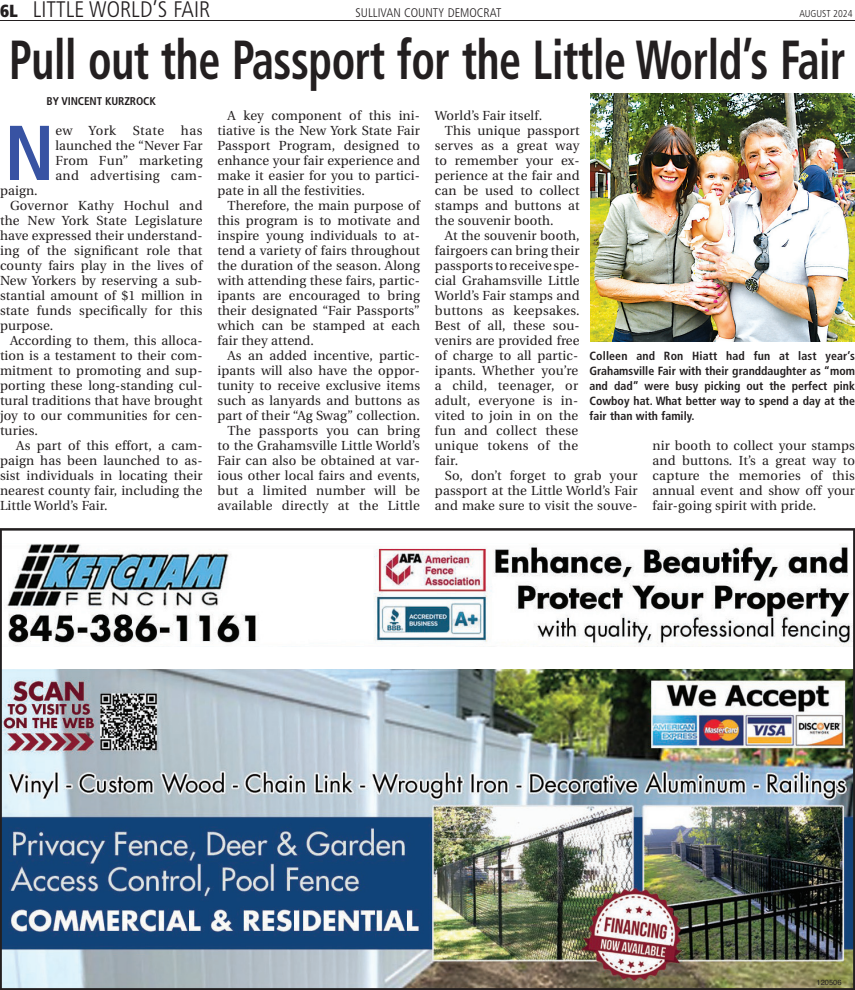
<style>
.page{position:relative;width:855px;height:990px;background:#fff}
.page>*{position:absolute;margin:0;border:0;box-sizing:border-box;transform-origin:0 0}
.t1{font:700 condensed 77.62px "Frutiger";color:#3853a3}
.t2{font:700 condensed 55px "Frutiger";letter-spacing:-.01em;color:#231f20;scale:.8 1}
.t3{font:300 condensed 22.5px "Frutiger";color:#231f20}
.t4{font:13.12px/15px "Utopia";letter-spacing:.01em;color:#231f20;text-align:justify}
.t5{font:300 condensed 12.5px "Frutiger";color:#231f20}
.t6{font:700 condensed 11.88px/15px "Frutiger";color:#231f20;text-align:justify}
.t7{font:700 condensed 11.25px "Frutiger";letter-spacing:-.01em;color:#231f20}
.t8{font:300 condensed 10px "Frutiger";color:#231f20}
.t9{font:7.5px "Helvetica";color:#231f20}
.s1{font-weight:900;font-size:17.5px}
</style>
<div class="page">
<hr style="left:0;top:21px;width:855px;height:1px;background:#231f20">
<img style="left:0;top:529px;width:855px;height:461px">
<img style="left:591px;top:93px;width:264px;height:249px">
<h3 class="t3" style="left:0;top:1px;width:212px"><span class="s1">6L</span> LITTLE WORLD’S FAIR</h3>
<p class="t5" style="left:356px;top:8px;width:148px">SULLIVAN COUNTY DEMOCRAT</p>
<p class="t8" style="left:800px;top:10px;width:54px">AUGUST 2024</p>
<h2 class="t2" style="left:9px;top:38px;width:1047px">Pull out the Passport for the Little World’s Fair</h2>
<p class="t7" style="left:47px;top:97px;width:111px">BY VINCENT KURZROCK</p>
<h1 class="t1" style="left:4px;top:122px;width:52px">N</h1>
<p class="t4" style="left:55px;top:124px;width:62px">ew York</p>
<p class="t4" style="left:133px;top:124px;width:33px">State</p>
<p class="t4" style="left:217px;top:109px;width:204px;text-indent:10px">A key component of this ini&shy;tiative is the New York State Fair Passport Program, designed to enhance your fair experience and make it easier for you to partici&shy;pate in all the festivities.</p>
<p class="t4" style="left:217px;top:199px;width:204px;text-indent:10px">Therefore, the main purpose of this program is to motivate and inspire young individuals to at&shy;tend a variety of fairs throughout the duration of the season. Along with attending these fairs, partic&shy;ipants are encouraged to bring their designated “Fair Passports” which can be stamped at each fair they attend.</p>
<p class="t4" style="left:217px;top:349px;width:204px;text-align:right">As an added incentive, partic&shy;ipants will also have the oppor&shy;tunity to receive exclusive items such as lanyards and buttons as part of their “Ag Swag” collection.<br>The passports you can bring to the Grahamsville Little World’s<br>Fair can also be obtained at var&shy;ious other local fairs and events, but a limited number will be available directly at the Little</p>
<p class="t4" style="left:435px;top:109px;width:109px">World’s Fair itself.</p>
<p class="t4" style="left:445px;top:124px;width:136px">This unique passport</p>
<p class="t4" style="left:435px;top:139px;width:146px">serves as a great way</p>
<p class="t4" style="left:435px;top:154px;width:146px">to remember your ex-</p>
<p class="t4" style="left:435px;top:169px;width:146px">perience at the fair and</p>
<p class="t4" style="left:435px;top:184px;width:146px">can be used to collect</p>
<p class="t4" style="left:435px;top:199px;width:146px">stamps and buttons at</p>
<p class="t4" style="left:435px;top:214px;width:120px">the souvenir booth.</p>
<p class="t4" style="left:445px;top:229px;width:136px">At the souvenir booth,</p>
<p class="t4" style="left:435px;top:244px;width:146px">fairgoers can bring their</p>
<p class="t4" style="left:435px;top:259px;width:146px">passports to receive spe-</p>
<p class="t4" style="left:435px;top:274px;width:146px">cial Grahamsville Little</p>
<p class="t4" style="left:435px;top:289px;width:146px">World’s Fair stamps and</p>
<p class="t4" style="left:435px;top:304px;width:146px">buttons as keepsakes.</p>
<p class="t4" style="left:435px;top:319px;width:146px">Best of all, these sou-</p>
<p class="t4" style="left:435px;top:334px;width:146px">venirs are provided free</p>
<p class="t4" style="left:435px;top:349px;width:145px">of charge to all partic-</p>
<p class="t4" style="left:435px;top:364px;width:145px">ipants. Whether you’re</p>
<p class="t4" style="left:435px;top:379px;width:145px">a child, teenager, or</p>
<p class="t4" style="left:435px;top:394px;width:145px">adult, everyone is in-</p>
<p class="t4" style="left:435px;top:409px;width:145px">vited to join in on the</p>
<p class="t4" style="left:435px;top:424px;width:145px">fun and collect these</p>
<p class="t4" style="left:435px;top:439px;width:145px">unique tokens of the</p>
<p class="t4" style="left:435px;top:454px;width:25px">fair.</p>
<p class="t4" style="left:445px;top:469px;width:194px">So, don’t forget to grab your</p>
<p class="t4" style="left:435px;top:484px;width:204px">passport at the Little World’s Fair</p>
<p class="t4" style="left:435px;top:499px;width:204px">and make sure to visit the souve-</p>
<p class="t4" style="left:55px;top:124px;width:149px;text-indent:126px">has launched the “Never Far From Fun” marketing and advertising cam-</p>
<p class="t4" style="left:0;top:184px;width:39px">paign.</p>
<p class="t4" style="left:10px;top:199px;width:194px">Governor Kathy Hochul and</p>
<p class="t4" style="left:0;top:214px;width:204px">the New York State Legislature</p>
<p class="t4" style="left:0;top:229px;width:204px">have expressed their understand-</p>
<p class="t4" style="left:0;top:244px;width:204px">ing of the significant role that</p>
<p class="t4" style="left:0;top:259px;width:204px">county fairs play in the lives of</p>
<p class="t4" style="left:0;top:274px;width:204px">New Yorkers by reserving a sub-</p>
<p class="t4" style="left:0;top:289px;width:204px">stantial amount of $1 million in</p>
<p class="t4" style="left:0;top:304px;width:204px">state funds specifically for this</p>
<p class="t4" style="left:0;top:319px;width:55px">purpose.</p>
<p class="t4" style="left:10px;top:334px;width:194px">According to them, this alloca-</p>
<p class="t4" style="left:0;top:349px;width:204px">tion is a testament to their com-</p>
<p class="t4" style="left:0;top:364px;width:204px">mitment to promoting and sup-</p>
<p class="t4" style="left:0;top:379px;width:204px">porting these long-standing cul-</p>
<p class="t4" style="left:0;top:394px;width:204px">tural traditions that have brought</p>
<p class="t4" style="left:0;top:409px;width:204px">joy to our communities for cen-</p>
<p class="t4" style="left:0;top:424px;width:39px">turies.</p>
<p class="t4" style="left:16px;top:439px;width:188px">As part of this effort, a cam-</p>
<p class="t4" style="left:0;top:454px;width:204px">paign has been launched to as-</p>
<p class="t4" style="left:0;top:469px;width:204px">sist individuals in locating their</p>
<p class="t4" style="left:0;top:484px;width:204px">nearest county fair, including the</p>
<p class="t4" style="left:0;top:499px;width:109px">Little World’s Fair.</p>
<p class="t6" style="left:590px;top:349px;width:267px">Colleen and Ron Hiatt had fun at last year’s Grahamsville Fair with their granddaughter as “mom and dad” were busy picking out the perfect pink Cowboy hat. What better way to spend a day at the fair than with family.</p>
<p class="t4" style="left:652px;top:439px;width:204px">nir booth to collect your stamps and buttons. It’s a great way to capture the memories of this annual event and show off your fair-going spirit with pride.</p>
<p class="t9" style="left:817px;top:978px;width:27px">120506</p>
</div>
